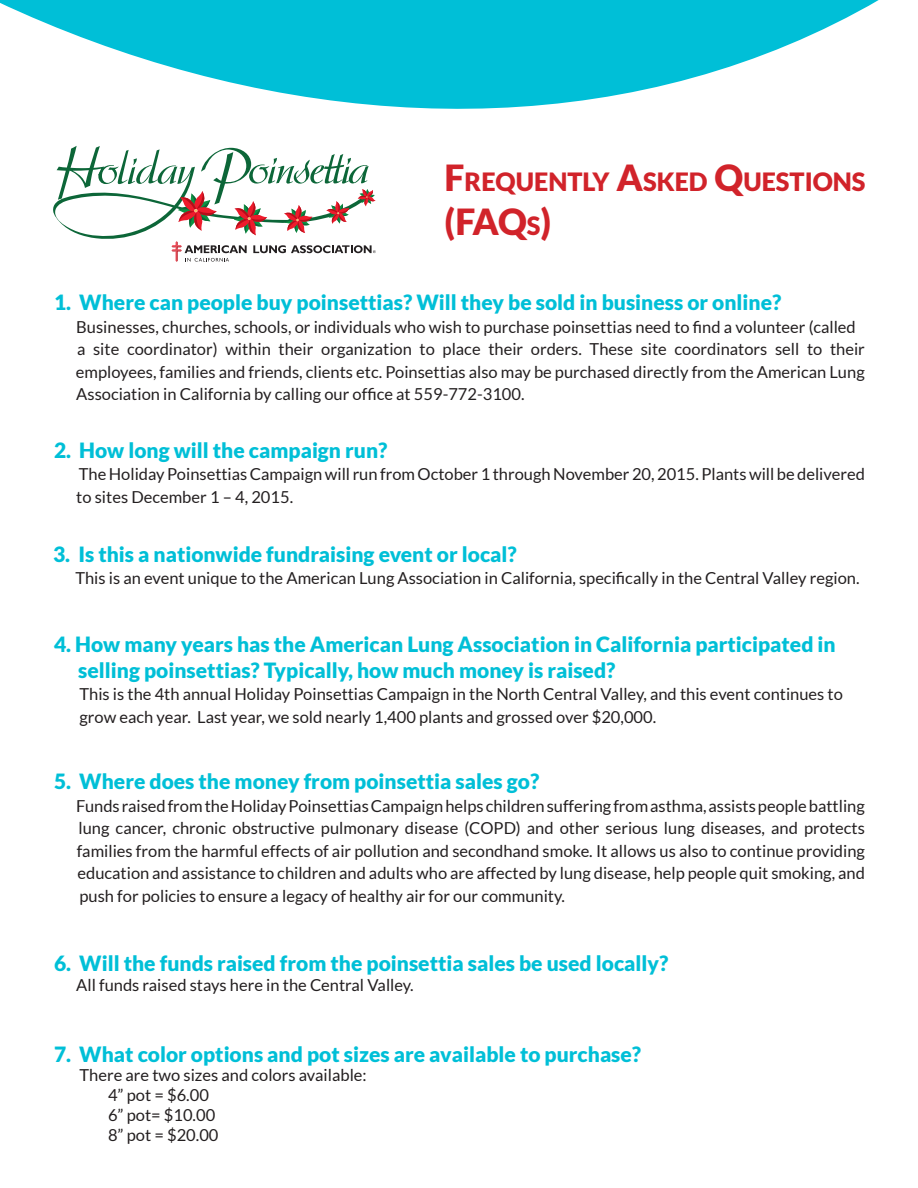
<style>
.page{position:relative;width:918px;height:1188px;background:#fff}
.page>*{position:absolute;margin:0;border:0;box-sizing:border-box;transform-origin:0 0}
.t1{font:900 36px "Lato";color:#d1232a}
.t2{font:900 25.2px "Lato";color:#d1232a}
.t3{font:900 21px/25.2px "Lato";color:#00bfd7}
.t4{font:16.5px/22.5px "Lato";color:#231f20}
.s1{font-size:36px}
.s2{font-size:25.2px}
</style>
<div class="page">
<svg style="left:53px;top:177px;width:323px;height:85px"></svg>
<svg style="left:0;top:0;width:879px;height:177px"></svg>
<p class="t2" style="left:445px;top:167px;width:423px"><span class="s1">F</span>REQUENTLY <span class="s1">A</span>SKED <span class="s1">Q</span>UESTIONS</p>
<p class="t1" style="left:445px;top:200px;width:108px">(FAQ<span class="s2">S</span>)</p>
<p class="t3" style="left:54px;top:290px;width:729px">1. Where can people buy poinsettias? Will they be sold in business or online?</p>
<p class="t4" style="left:76px;top:315px;width:791px">Businesses, churches, schools, or individuals who wish to purchase poinsettias need to find a volunteer (called a site coordinator) within their organization to place their orders. These site coordinators sell to their employees, families and friends, clients etc. Poinsettias also may be purchased directly from the American Lung Association in California by calling our office at 559-772-3100.</p>
<p class="t3" style="left:54px;top:437px;width:335px">2. How long will the campaign run?</p>
<p class="t4" style="left:76px;top:463px;width:790px">The Holiday Poinsettias Campaign will run from October 1 through November 20, 2015. Plants will be delivered to sites December 1 – 4, 2015.</p>
<p class="t3" style="left:53px;top:541px;width:465px">3. Is this a nationwide fundraising event or local?</p>
<p class="t4" style="left:75px;top:567px;width:786px">This is an event unique to the American Lung Association in California, specifically in the Central Valley region.</p>
<p class="t3" style="left:78px;top:632px;width:759px;text-indent:-24px">4. How many years has the American Lung Association in California participated in selling poinsettias? Typically, how much money is raised?</p>
<p class="t4" style="left:79px;top:683px;width:765px">This is the 4th annual Holiday Poinsettias Campaign in the North Central Valley, and this event continues to grow each year. Last year, we sold nearly 1,400 plants and grossed over $20,000.</p>
<p class="t3" style="left:54px;top:768px;width:487px">5. Where does the money from poinsettia sales go?</p>
<p class="t4" style="left:76px;top:794px;width:790px;text-align:justify">Funds raised from the Holiday Poinsettias Campaign helps children suffering from asthma, assists people battling lung cancer, chronic obstructive pulmonary disease (COPD) and other serious lung diseases, and protects families from the harmful effects of air pollution and secondhand smoke. It allows us also to continue providing education and assistance to children and adults who are affected by lung disease, help people quit smoking, and push for policies to ensure a legacy of healthy air for our community.</p>
<p class="t3" style="left:54px;top:950px;width:616px">6. Will the funds raised from the poinsettia sales be used locally?</p>
<p class="t4" style="left:76px;top:973px;width:339px">All funds raised stays here in the Central Valley.</p>
<p class="t3" style="left:54px;top:1041px;width:589px">7. What color options and pot sizes are available to purchase?</p>
<p class="t4" style="left:79px;top:1064px;width:289px">There are two sizes and colors available:</p>
<p class="t4" style="left:108px;top:1084px;width:102px">4” pot = $6.00</p>
<p class="t4" style="left:108px;top:1104px;width:109px">6” pot= $10.00</p>
<p class="t4" style="left:108px;top:1123px;width:112px">8” pot = $20.00</p>
</div>
